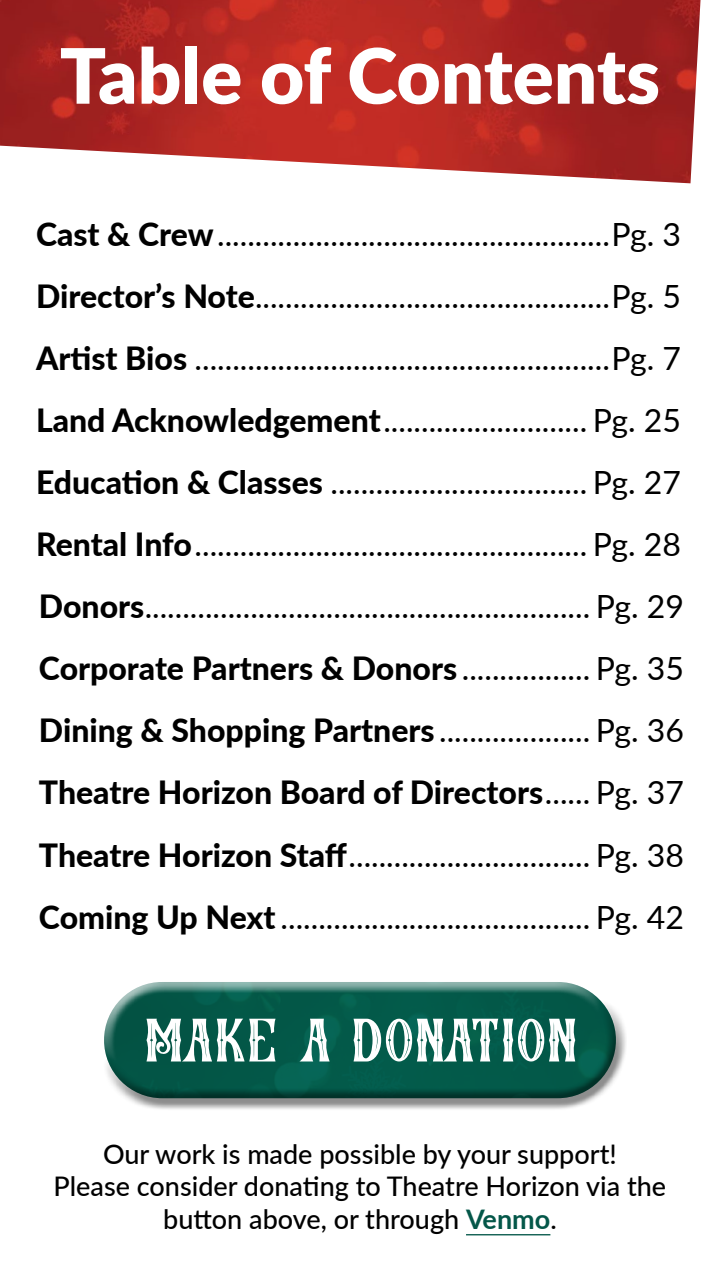
<style>
.page{position:relative;width:720px;height:1280px;background:#fff}
.page>*{position:absolute;margin:0;border:0;box-sizing:border-box;transform-origin:0 0}
.t1{font:900 76.3px "Lato";letter-spacing:-.005em;color:#fff}
.t2{font:58.7px "MAGICCHRISTMAS";letter-spacing:.05em;color:#fff}
.t3{font:32px/62.1px "Lato";letter-spacing:-.02em;color:#000}
.t4{font:500 27px/32.4px "Lato";color:#000;text-align:center}
.s1{font-weight:800}
.s2{font-weight:700;color:#045749}
</style>
<div class="page">
<img style="left:0;top:0;width:701px;height:183px">
<hr style="left:466px;top:1234px;width:84px;height:1px;background:#045749">
<div style="left:92px;top:970px;width:523px;height:103px;background:#fff;opacity:.75"></div>
<div style="left:103px;top:999px;width:524px;height:111px;background:#000;opacity:.45"></div>
<h1 class="t1" style="left:60px;top:18px;width:602px">Table of Contents</h1>
<p class="t3" style="left:36px;top:202px;width:646px"><span class="s1">Cast &amp; Crew</span>....................................................Pg. 3<br><span class="s1">Director’s Note</span>...............................................Pg. 5</p>
<p class="t3" style="left:36px;top:326px;width:646px"><span class="s1">Artist Bios</span> .......................................................Pg. 7</p>
<p class="t3" style="left:36px;top:388px;width:649px;text-align:justify"><span class="s1">Land Acknowledgement</span>........................... Pg. 25<br><span class="s1">Education &amp; Classes</span> .................................. Pg. 27<br><span class="s1">Rental Info</span>.................................................... Pg. 28<br><span class="s1">Donors</span>........................................................... Pg. 29<br><span class="s1">Corporate Partners &amp; Donors</span> ................. Pg. 35<br><span class="s1">Dining &amp; Shopping Partners</span> .................... Pg. 36<br><span class="s1">Theatre Horizon Board of Directors</span>...... Pg. 37<br><span class="s1">Theatre Horizon Staff</span>................................ Pg. 38<br><span class="s1">Coming Up Next</span>......................................... Pg. 42</p>
<h2 class="t2" style="left:145px;top:1016px;width:432px">MAKE A DONATION</h2>
<p class="t4" style="left:54px;top:1137px;width:614px">Our work is made possible by your support!<br>Please consider donating to Theatre Horizon via the button above, or through <span class="s2">Venmo</span>.</p>
</div>
